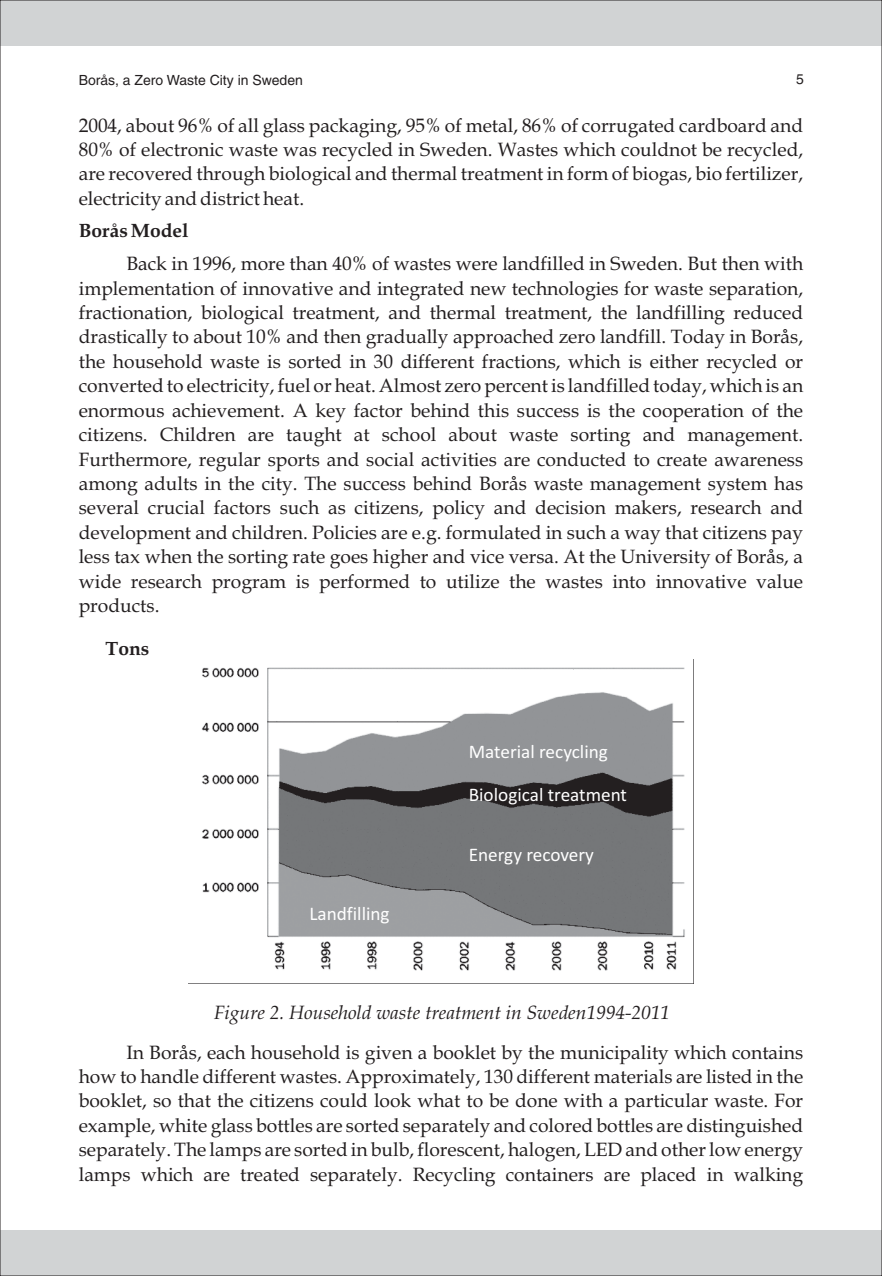
<style>
.page{position:relative;width:882px;height:1276px;background:#fff}
.page>*{position:absolute;margin:0;border:0;box-sizing:border-box;transform-origin:0 0}
.t1{font:19.25px/24.3px "Book Antiqua";color:#231f20;text-align:justify}
.t2{font:19.25px "Calibri";color:#fff}
.t3{font:italic 19.25px "Book Antiqua";color:#231f20}
.t4{font:700 19.25px "Book Antiqua";color:#231f20}
.t5{font:14px "Helvetica";color:#231f20}
</style>
<div class="page">
<div style="left:0;top:0;width:882px;height:46px;background:#d1d3d4"></div>
<div style="left:0;top:1230px;width:882px;height:46px;background:#d1d3d4"></div>
<img style="left:189px;top:667px;width:504px;height:317px">
<p class="t5" style="left:79px;top:74px;width:226px">Borås, a Zero Waste City in Sweden</p>
<p class="t5" style="left:796px;top:73px;width:9px">5</p>
<p class="t1" style="left:79px;top:115px;width:726px">2004, about 96% of all glass packaging, 95% of metal, 86% of corrugated cardboard and 80% of electronic waste was recycled in Sweden. Wastes which couldnot be recycled, are recovered through biological and thermal treatment in form of biogas, bio fertilizer, electricity and district heat.</p>
<p class="t4" style="left:79px;top:223px;width:111px">Borås Model</p>
<p class="t1" style="left:79px;top:254px;width:726px;text-indent:48px">Back in 1996, more than 40% of wastes were landfilled in Sweden. But then with implementation of innovative and integrated new technologies for waste separation, fractionation, biological treatment, and thermal treatment, the landfilling reduced drastically to about 10% and then gradually approached zero landfill. Today in Borås, the household waste is sorted in 30 different fractions, which is either recycled or converted to electricity, fuel or heat. Almost zero percent is landfilled today, which is an enormous achievement. A key factor behind this success is the cooperation of the citizens. Children are taught at school about waste sorting and management.<br>Furthermore, regular sports and social activities are conducted to create awareness among adults in the city. The success behind Borås waste management system has several crucial factors such as citizens, policy and decision makers, research and development and children. Policies are e.g. formulated in such a way that citizens pay less tax when the sorting rate goes higher and vice versa. At the University of Borås, a wide research program is performed to utilize the wastes into innovative value products.</p>
<p class="t4" style="left:106px;top:641px;width:45px">Tons</p>
<p class="t2" style="left:469px;top:744px;width:141px">Material recycling</p>
<p class="t2" style="left:469px;top:787px;width:160px">Biological treatment</p>
<p class="t2" style="left:309px;top:906px;width:82px">Landfilling</p>
<p class="t2" style="left:469px;top:846px;width:127px">Energy recovery</p>
<p class="t3" style="left:214px;top:1005px;width:458px">Figure 2. Household waste treatment in Sweden1994-2011</p>
<p class="t1" style="left:79px;top:1042px;width:726px;text-indent:48px">In Borås, each household is given a booklet by the municipality which contains how to handle different wastes. Approximately, 130 different materials are listed in the booklet, so that the citizens could look what to be done with a particular waste. For example, white glass bottles are sorted separately and colored bottles are distinguished separately. The lamps are sorted in bulb, florescent, halogen, LED and other low energy lamps which are treated separately. Recycling containers are placed in walking</p>
</div>
